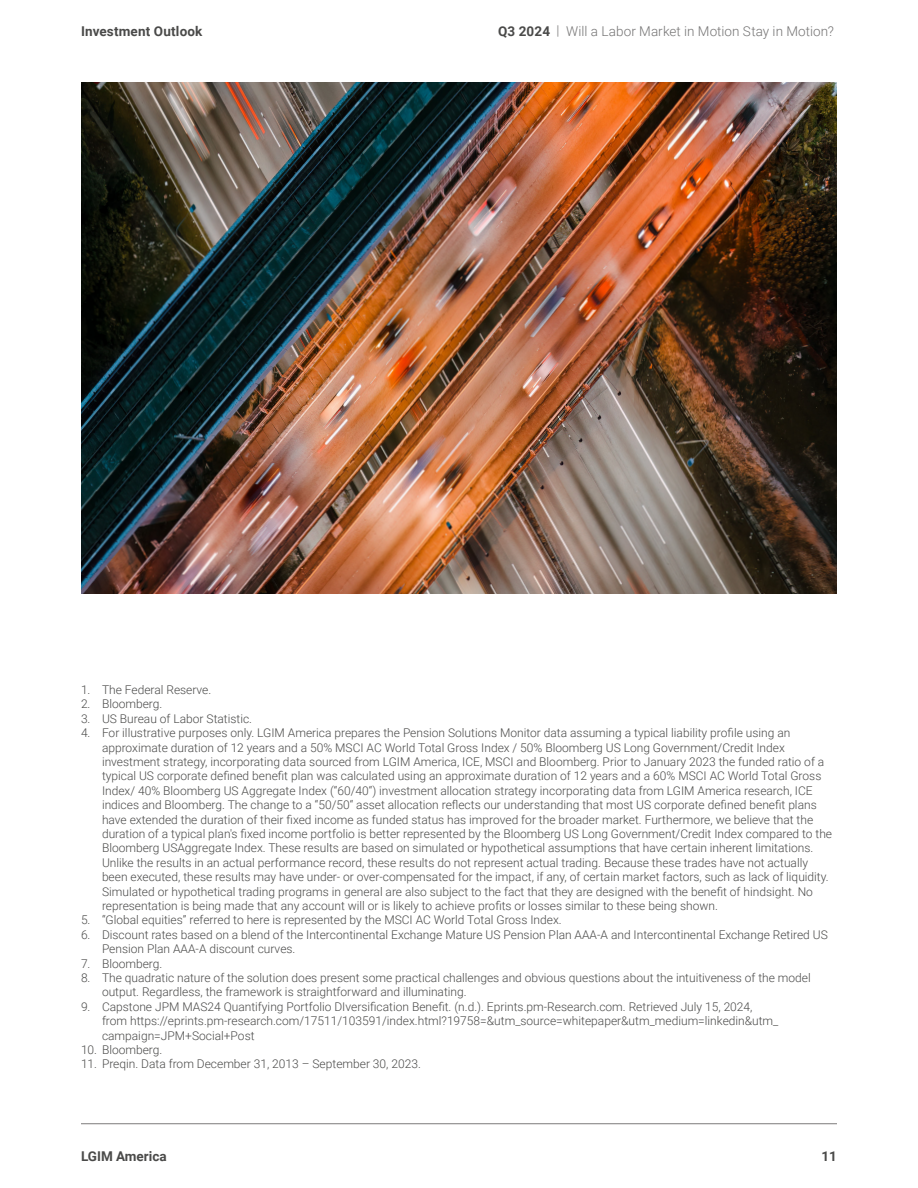
<style>
.page{position:relative;width:918px;height:1188px;background:#fff}
.page>*{position:absolute;margin:0;border:0;box-sizing:border-box;transform-origin:0 0}
.t1{font:300 13.5px "Roboto";letter-spacing:.005em;color:#757474}
.t2{font:700 13.5px "Roboto";letter-spacing:.01em;color:#4a4a49}
.t3{font:300 12px/14.4px "Roboto";color:#4a4a49}
.s1{font-weight:700;color:#4a4a49}
</style>
<div class="page">
<hr style="left:81px;top:1123px;width:756px;height:1px;background:#7c7b7b">
<img style="left:81px;top:82px;width:756px;height:512px">
<p class="t2" style="left:81px;top:22px;width:123px">Investment Outlook</p>
<p class="t1" style="left:498px;top:22px;width:337px"><span class="s1">Q3 2024</span> | Will a Labor Market in Motion Stay in Motion?</p>
<p class="t3" style="left:81px;top:682px;width:132px">1. The Federal Reserve.</p>
<p class="t3" style="left:81px;top:697px;width:83px">2. Bloomberg.</p>
<p class="t3" style="left:81px;top:711px;width:173px">3. US Bureau of Labor Statistic.</p>
<p class="t3" style="left:102px;top:725px;width:732px;text-indent:-21px">4. For illustrative purposes only. LGIM America prepares the Pension Solutions Monitor data assuming a typical liability profile using an approximate duration of 12 years and a 50% MSCI AC World Total Gross Index / 50% Bloomberg US Long Government/Credit Index investment strategy, incorporating data sourced from LGIM America, ICE, MSCI and Bloomberg. Prior to January 2023 the funded ratio of a typical US corporate defined benefit plan was calculated using an approximate duration of 12 years and a 60% MSCI AC World Total Gross Index/ 40% Bloomberg US Aggregate Index (“60/40“) investment allocation strategy incorporating data from LGIM America research, ICE indices and Bloomberg. The change to a “50/50“ asset allocation reflects our understanding that most US corporate defined benefit plans have extended the duration of their fixed income as funded status has improved for the broader market. Furthermore, we believe that the duration of a typical plan's fixed income portfolio is better represented by the Bloomberg US Long Government/Credit Index compared to the Bloomberg USAggregate Index. These results are based on simulated or hypothetical assumptions that have certain inherent limitations.<br>Unlike the results in an actual performance record, these results do not represent actual trading. Because these trades have not actually been executed, these results may have under‐ or over-compensated for the impact, if any, of certain market factors, such as lack of liquidity.<br>Simulated or hypothetical trading programs in general are also subject to the fact that they are designed with the benefit of hindsight. No representation is being made that any account will or is likely to achieve profits or losses similar to these being shown.</p>
<p class="t3" style="left:81px;top:913px;width:482px">5. “Global equities” referred to here is represented by the MSCI AC World Total Gross Index.</p>
<p class="t3" style="left:102px;top:927px;width:727px;text-indent:-21px">6. Discount rates based on a blend of the Intercontinental Exchange Mature US Pension Plan AAA-A and Intercontinental Exchange Retired US<br>Pension Plan AAA-A discount curves.</p>
<p class="t3" style="left:81px;top:956px;width:83px">7. Bloomberg.</p>
<p class="t3" style="left:102px;top:970px;width:710px;text-indent:-21px">8. The quadratic nature of the solution does present some practical challenges and obvious questions about the intuitiveness of the model output. Regardless, the framework is straightforward and illuminating.</p>
<p class="t3" style="left:102px;top:999px;width:678px;text-indent:-21px">9. Capstone JPM MAS24 Quantifying Portfolio DIversification Benefit. (n.d.). Eprints.pm-Research.com. Retrieved July 15, 2024, from https://eprints.pm-research.com/17511/103591/index.html?19758=&amp;utm_source=whitepaper&amp;utm_medium=linkedin&amp;utm_ campaign=JPM+Social+Post</p>
<p class="t3" style="left:81px;top:1042px;width:83px">10. Bloomberg.</p>
<p class="t3" style="left:81px;top:1057px;width:341px">11. Preqin. Data from December 31, 2013 – September 30, 2023.</p>
<p class="t2" style="left:81px;top:1147px;width:87px">LGIM America</p>
<p class="t2" style="left:822px;top:1147px;width:17px">11</p>
</div>
